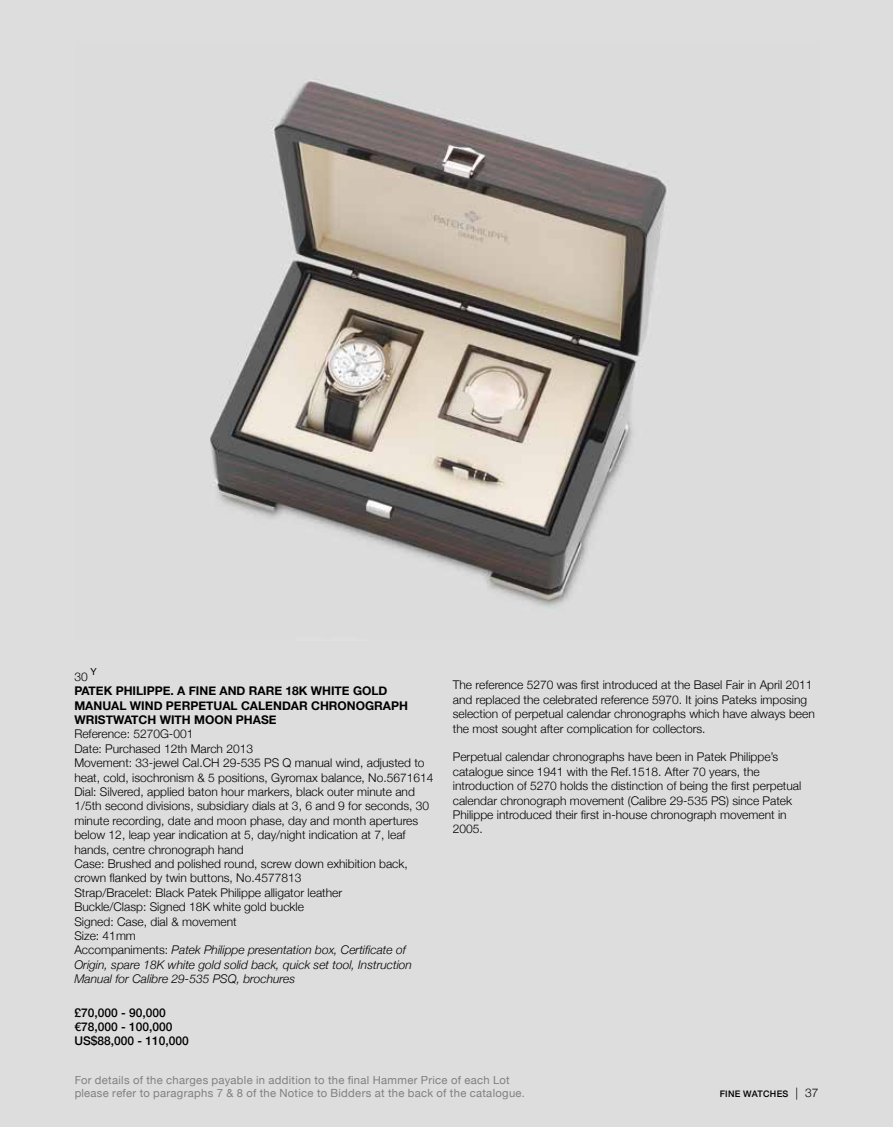
<style>
.page{position:relative;width:893px;height:1127px;background:#ddd}
.page>*{position:absolute;margin:0;border:0;box-sizing:border-box;transform-origin:0 0}
.t1{font:300 12px/14.4px "Helvetica Neue";color:#000}
.t2{font:700 12px/14.4px "Helvetica Neue";color:#000}
.t3{font:500 12px/14.4px "Helvetica Neue";color:#000}
.t4{font:11.25px/12.8px "Helvetica Neue";letter-spacing:.025em;color:#575756}
.t5{font:9.6px "Helvetica Neue";color:#000}
.t6{font:500 9px "Helvetica Neue";letter-spacing:.03em;color:#000}
.s1{font-style:italic}
.s2{font-weight:300;font-size:12px}
</style>
<div class="page">
<img style="left:210px;top:80px;width:457px;height:528px">
<p class="t5" style="left:90px;top:665px;width:8px">Y</p>
<p class="t2" style="left:74px;top:684px;width:335px">PATEK PHILIPPE. A FINE AND RARE 18K WHITE GOLD<br>MANUAL WIND PERPETUAL CALENDAR CHRONOGRAPH<br>WRISTWATCH WITH MOON PHASE</p>
<p class="t1" style="left:74px;top:726px;width:361px">Reference: 5270G-001<br>Date: Purchased 12th March 2013<br>Movement: 33-jewel Cal.CH 29-535 PS Q manual wind, adjusted to heat, cold, isochronism &amp; 5 positions, Gyromax balance, No.5671614<br>Dial: Silvered, applied baton hour markers, black outer minute and 1/5th second divisions, subsidiary dials at 3, 6 and 9 for seconds, 30 minute recording, date and moon phase, day and month apertures below 12, leap year indication at 5, day/night indication at 7, leaf hands, centre chronograph hand<br>Case: Brushed and polished round, screw down exhibition back, crown flanked by twin buttons, No.4577813<br>Strap/Bracelet: Black Patek Philippe alligator leather<br>Buckle/Clasp: Signed 18K white gold buckle<br>Signed: Case, dial &amp; movement<br>Size: 41mm<br>Accompaniments: <span class="s1">Patek Philippe presentation box, Certificate of Origin, spare 18K white gold solid back, quick set tool, Instruction Manual for Calibre 29-535 PSQ, brochures</span></p>
<p class="t3" style="left:74px;top:1004px;width:116px">£70,000 - 90,000 €78,000 - 100,000<br>US$88,000 - 110,000</p>
<p class="t1" style="left:74px;top:668px;width:15px">30</p>
<p class="t1" style="left:453px;top:677px;width:363px">The reference 5270 was first introduced at the Basel Fair in April 2011 and replaced the celebrated reference 5970. It joins Pateks imposing selection of perpetual calendar chronographs which have always been the most sought after complication for collectors.</p>
<p class="t1" style="left:453px;top:749px;width:350px">Perpetual calendar chronographs have been in Patek Philippe’s catalogue since 1941 with the Ref.1518. After 70 years, the introduction of 5270 holds the distinction of being the first perpetual calendar chronograph movement (Calibre 29-535 PS) since Patek Philippe introduced their first in-house chronograph movement in 2005.</p>
<p class="t4" style="left:74px;top:1075px;width:452px">For details of the charges payable in addition to the final Hammer Price of each Lot please refer to paragraphs 7 &amp; 8 of the Notice to Bidders at the back of the catalogue.</p>
<p class="t6" style="left:720px;top:1087px;width:100px">FINE WATCHES <span class="s2">| 37</span></p>
</div>
